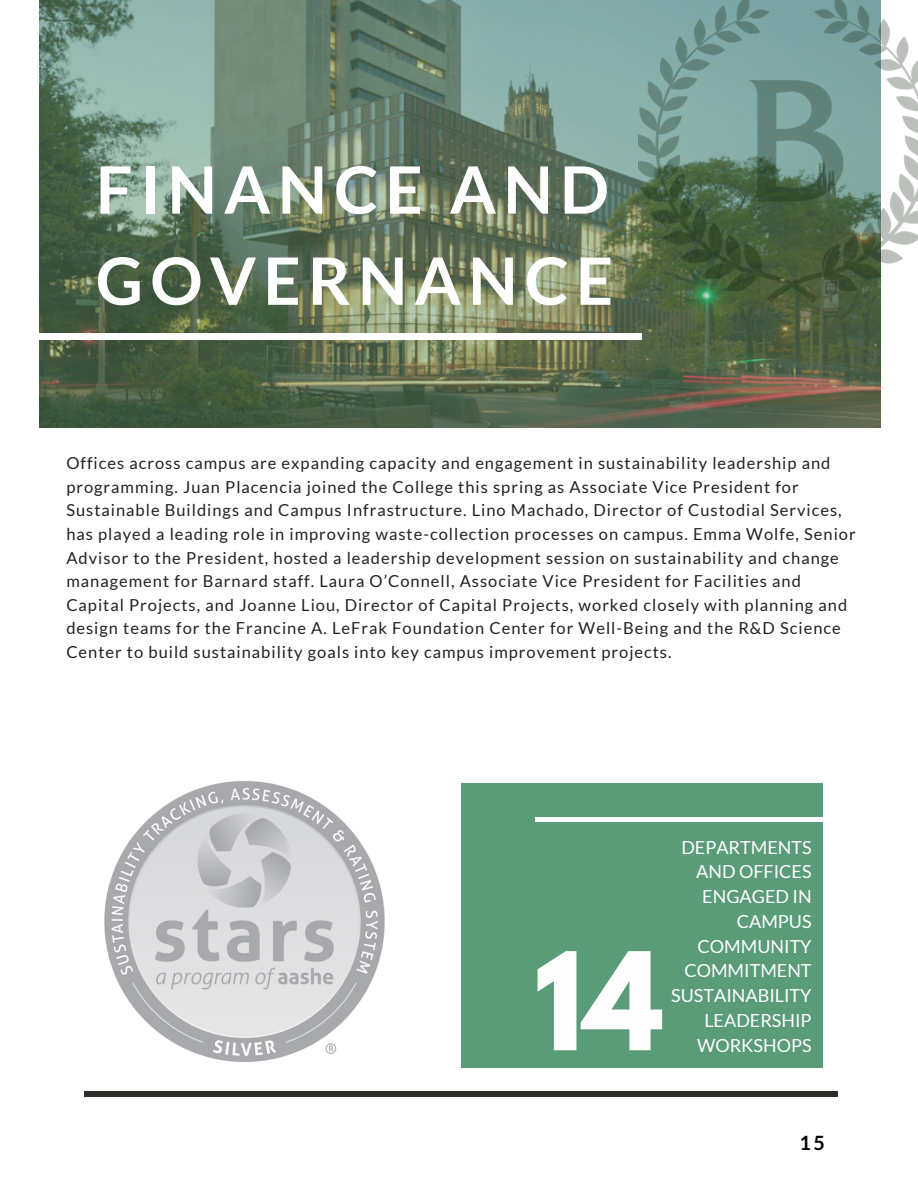
<style>
.page{position:relative;width:918px;height:1188px;background:#fff}
.page>*{position:absolute;margin:0;border:0;box-sizing:border-box;transform-origin:0 0}
.t1{font:700 120.15px "League Spartan";color:#fdfdfe}
.t2{font:700 65.4px/91.2px "Lato";letter-spacing:.11em;color:#fff}
.t3{font:700 19.8px "Lato";color:#000}
.t4{font:18px/24.8px "Lato";color:#fff;text-align:right}
.t5{font:16.5px/23.7px "Lato";letter-spacing:.06em;color:#222}
</style>
<div class="page">
<img style="left:39px;top:0;width:841px;height:428px">
<div style="left:39px;top:333px;width:603px;height:7px;background:#fff"></div>
<img style="left:638px;top:0;width:280px;height:302px">
<hr style="left:85px;top:1092px;width:753px;height:4px;background:#2c2c29">
<div style="left:462px;top:784px;width:361px;height:284px;background:#5a9b78"></div>
<div style="left:535px;top:817px;width:383px;height:5px;background:#fff"></div>
<img style="left:104px;top:781px;width:281px;height:281px">
<h2 class="t2" style="left:96px;top:143px;width:519px">FINANCE AND<br>GOVERNANCE</h2>
<p class="t5" style="left:66px;top:451px;width:791px">Offices across campus are expanding capacity and engagement in sustainability leadership and programming. Juan Placencia joined the College this spring as Associate Vice President for Sustainable Buildings and Campus Infrastructure. Lino Machado, Director of Custodial Services, has played a leading role in improving waste-collection processes on campus. Emma Wolfe, Senior Advisor to the President, hosted a leadership development session on sustainability and change management for Barnard staff. Laura O’Connell, Associate Vice President for Facilities and Capital Projects, and Joanne Liou, Director of Capital Projects, worked closely with planning and design teams for the Francine A. LeFrak Foundation Center for Well-Being and the R&amp;D Science Center to build sustainability goals into key campus improvement projects.</p>
<h1 class="t1" style="left:534px;top:942px;width:131px">14</h1>
<p class="t4" style="left:671px;top:834px;width:142px">DEPARTMENTS<br>AND OFFICES<br>ENGAGED IN<br>CAMPUS<br>COMMUNITY<br>COMMITMENT<br>SUSTAINABILITY<br>LEADERSHIP</p>
<p class="t4" style="left:697px;top:1032px;width:116px">WORKSHOPS</p>
<p class="t3" style="left:799px;top:1130px;width:27px">15</p>
</div>
